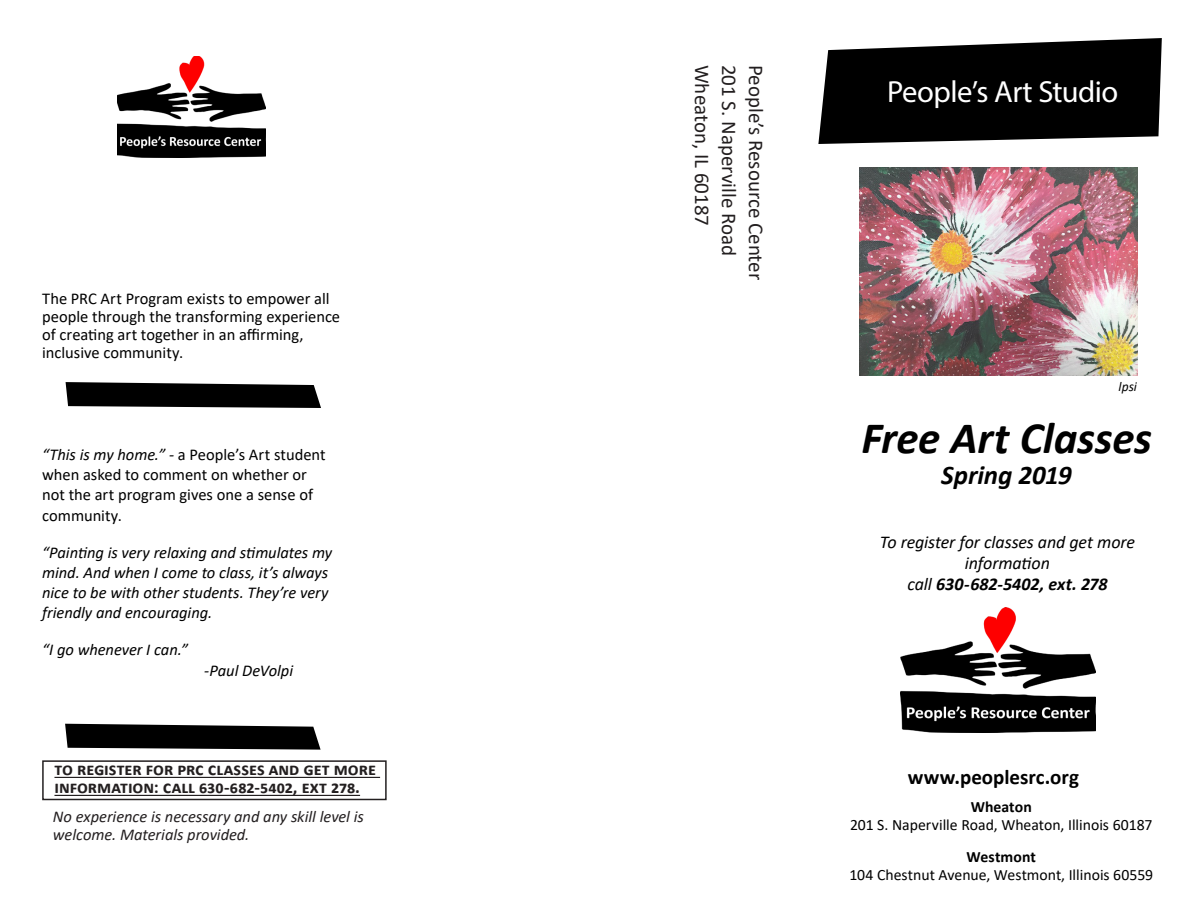
<style>
.page{position:relative;width:1188px;height:918px;background:#fff}
.page>*{position:absolute;margin:0;border:0;box-sizing:border-box;transform-origin:0 0}
.Subtitle_of_Program{font:italic 700 45px "Calibri";letter-spacing:-.005em;color:#000}
.Title_of_Program{font:30.6px "Myriad Pro";letter-spacing:-.02em;color:#fff}
.Subtitle_of_Program-2{font:italic 700 27px "Calibri";letter-spacing:-.005em;color:#000}
.t1{font:21px "Calibri";color:#231f20}
.Subtitle_back_Panel{font:700 21px "Calibri";letter-spacing:.01em;color:#000}
.inside_tri-fold_body{font:700 18px/18px "Calibri";letter-spacing:-.005em;color:#231f20}
.Subtitle_of_Program-3{font:italic 18px/21px "Calibri";letter-spacing:-.005em;color:#000;text-align:center}
.inside_tri-fold__Abo{font:16.5px/18px "Calibri";color:#000}
.inside_tri-fold__Abo-2{font:italic 16.5px/20.2px "Calibri";letter-spacing:-.005em;color:#000}
.inside_tri-fold_body-2{font:italic 16.5px/18px "Calibri";letter-spacing:-.005em;color:#231f20}
.Subtitle_back_Panel-2{font:15.75px/18px "Calibri";color:#000;text-align:center}
.Subtitle_back_Panel-3{font:italic 13.5px "Calibri";color:#000}
.s1{font-style:italic}
.s2{color:#fff}
.s3{font-weight:700}
</style>
<div class="page">
<svg style="left:818px;top:38px;width:344px;height:106px;background:#1d1d1d"></svg>
<hr style="left:54px;top:777px;width:326px;height:1px;background:#231f20">
<hr style="left:54px;top:795px;width:306px;height:1px;background:#231f20">
<div style="left:42px;top:760px;width:345px;height:40px;border:2px solid #231f20"></div>
<svg style="left:66px;top:382px;width:255px;height:26px;background:#1c1c1c"></svg>
<svg style="left:65px;top:724px;width:256px;height:26px;background:#1d1d1d"></svg>
<img style="left:117px;top:56px;width:149px;height:101px">
<img style="left:860px;top:167px;width:277px;height:208px">
<img style="left:901px;top:607px;width:194px;height:126px">
<p class="inside_tri-fold__Abo" style="left:42px;top:289px;width:300px">The PRC Art Program exists to empower all people through the transforming experience of creating art together in an affirming, inclusive community.</p>
<p class="inside_tri-fold__Abo" style="left:42px;top:444px;width:285px;line-height:20.2px"><span class="s1">“This is my home.” -</span> a People’s Art student when asked to comment on whether or not the art program gives one a sense of community.</p>
<p class="inside_tri-fold__Abo-2" style="left:42px;top:541px;width:292px">“Painting is very relaxing and stimulates my mind. And when I come to class, it’s always nice to be with other students. They’re very friendly and encouraging.</p>
<p class="inside_tri-fold__Abo-2" style="left:42px;top:639px;width:147px">“I go whenever I can.”</p>
<p class="inside_tri-fold__Abo-2" style="left:204px;top:659px;width:90px">-Paul DeVolpi</p>
<p class="inside_tri-fold_body" style="left:54px;top:760px;width:323px">To register for PRC classes and get more information: Call 630-682-5402, ext 278.</p>
<p class="inside_tri-fold_body-2" style="left:53px;top:807px;width:312px">No experience is necessary and any skill level is welcome. Materials provided. <span class="s2">l</span></p>
<p class="t1" style="left:717px;top:65px;width:163px;rotate:90deg">Wheaton, IL 60187</p>
<p class="t1" style="left:744px;top:65px;width:193px;rotate:90deg">201 S. Naperville Road</p>
<p class="t1" style="left:771px;top:65px;width:217px;rotate:90deg">People’s Resource Center</p>
<p class="Title_of_Program" style="left:887px;top:73px;width:233px">People’s Art Studio</p>
<p class="Subtitle_back_Panel-3" style="left:1119px;top:377px;width:20px">lpsi</p>
<p class="Subtitle_of_Program" style="left:861px;top:406px;width:292px">Free Art Classes</p>
<p class="Subtitle_of_Program-2" style="left:941px;top:456px;width:132px">Spring 2019</p>
<p class="Subtitle_of_Program-3" style="left:880px;top:531px;width:257px">To register for classes and get more information<br>call <span class="s3">630-682-5402, ext. 278</span></p>
<p class="Subtitle_back_Panel" style="left:908px;top:763px;width:173px">www.peoplesrc.org</p>
<p class="Subtitle_back_Panel-2" style="left:850px;top:797px;width:304px"><span class="s3">Wheaton<br></span>201 S. Naperville Road, Wheaton, Illinois 60187</p>
<p class="Subtitle_back_Panel-2" style="left:849px;top:848px;width:305px"><span class="s3">Westmont<br></span>104 Chestnut Avenue, Westmont, Illinois 60559</p>
</div>
